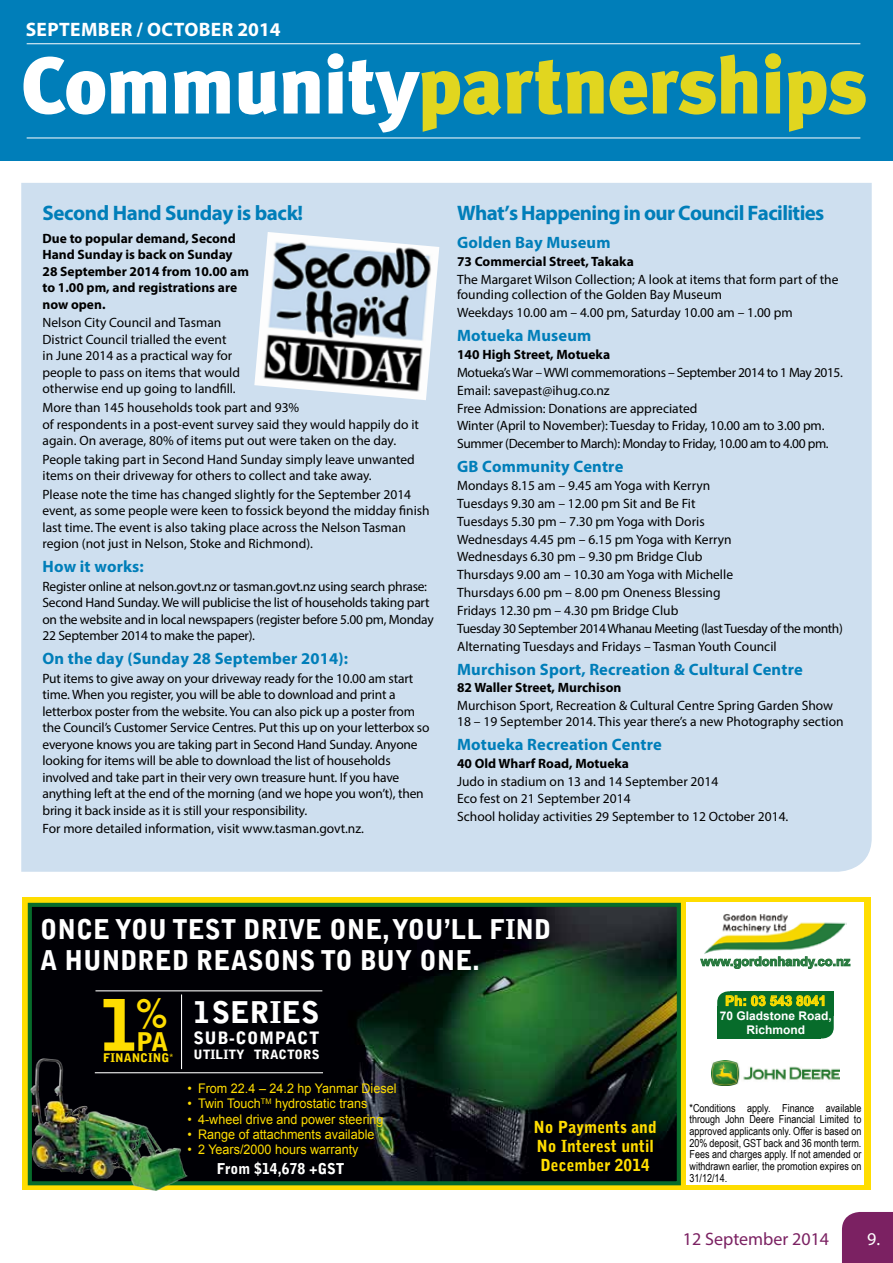
<style>
.page{position:relative;width:893px;height:1263px;background:#fff}
.page>*{position:absolute;margin:0;border:0;box-sizing:border-box;transform-origin:0 0}
.t1{font:900 80.4px "Meta Plus";letter-spacing:-.01em;color:#e1d61f}
.t2{font:900 70.65px "Bell Gothic Std";color:#fd0}
.t3{font:900 35.7px "Bell Gothic Std";color:#fd0}
.t4{font:900 29.7px "Bell Gothic Std";color:#fff}
.t5{font:900 27.15px/30.9px "Bell Gothic Std";color:#fff;scale:.95 1}
.t6{font:900 25.65px "Bell Gothic Std";color:#fd0}
.t7{font:700 21px "Myriad Pro";letter-spacing:-.03em;color:#007eb9}
.t8{font:700 19.5px "Myriad Pro";letter-spacing:.02em;color:#fff}
.t9{font:18px "Myriad Pro";color:#7b2162}
.t10{font:18px "Myriad Pro";color:#fff}
.t11{font:900 16.95px "Bell Gothic Std";letter-spacing:.03em;color:#fff}
.t12{font:700 16.5px "Myriad Pro";letter-spacing:.01em;color:#007eb9}
.t13{font:900 16.5px/18.9px "Bell Gothic Std";color:#fd0;scale:.95 1}
.t14{font:900 14.85px "Bell Gothic Std";color:#fff;scale:.95 1}
.t15{font:700 13.8px "Arial";color:#fd0}
.t16{font:13.5px/16.5px "Myriad Pro";color:#000}
.t17{font:13.5px/17.9px "Myriad Pro";letter-spacing:-.02em;color:#000}
.t18{font:700 13.5px/16.5px "Myriad Pro";color:#000}
.t19{font:13.2px "Arial";color:#fd0;scale:.95 1}
.t20{font:700 12.75px "Arial";color:#24773b}
.t21{font:900 12.75px "Bell Gothic Std";color:#fff}
.t22{font:700 12px/14.4px "Arial";color:#fff;text-align:center}
.t23{font:900 11.85px "Bell Gothic Std";color:#fd0}
.t24{font:10.95px/11.7px "Arial Narrow";color:#000;text-align:justify}
.s1{color:#fff}
</style>
<div class="page">
<div style="left:842px;top:1212px;width:51px;height:51px;background:#7b2162"></div>
<div style="left:21px;top:183px;width:851px;height:689px;background:#cedfef"></div>
<svg style="left:22px;top:898px;width:849px;height:292px;background:#f7d905"></svg>
<div style="left:30px;top:905px;width:649px;height:278px;background:#000005"></div>
<img style="left:227px;top:908px;width:449px;height:272px">
<div style="left:28px;top:903px;width:653px;height:282px;border:4px solid #076c2b"></div>
<div style="left:686px;top:903px;width:178px;height:282px;background:#fff"></div>
<img style="left:704px;top:914px;width:143px;height:40px">
<svg style="left:700px;top:956px;width:150px;height:13px"></svg>
<img style="left:711px;top:1060px;width:128px;height:25px">
<img style="left:22px;top:1054px;width:187px;height:136px">
<hr style="left:95px;top:990px;width:227px;height:1px;background:#fff">
<hr style="left:95px;top:1072px;width:228px;height:1px;background:#fff">
<hr style="left:181px;top:994px;width:1px;height:75px;background:#fff">
<div style="left:717px;top:991px;width:117px;height:47px;background:#076c2b;border-radius:11px"></div>
<svg style="left:726px;top:995px;width:98px;height:11px"></svg>
<div style="left:0;top:0;width:893px;height:160px;background:#007eb9"></div>
<hr style="left:27px;top:43px;width:833px;height:1px;background:#fff">
<hr style="left:27px;top:138px;width:833px;height:1px;background:#fff">
<img style="left:254px;top:232px;width:185px;height:168px">
<h3 class="t8" style="left:26px;top:17px;width:256px">SEPTEMBER / OCTOBER 2014</h3>
<h1 class="t1" style="left:21px;top:39px;width:847px"><span class="s1">Community</span>partnerships</h1>
<h3 class="t7" style="left:43px;top:199px;width:262px">Second Hand Sunday is back!</h3>
<p class="t18" style="left:43px;top:229px;width:208px">Due to popular demand, Second<br>Hand Sunday is back on Sunday<br>28 September 2014 from 10.00 am to 1.00 pm, and registrations are now open.</p>
<p class="t16" style="left:43px;top:314px;width:199px">Nelson City Council and Tasman District Council trialled the event in June 2014 as a practical way for people to pass on items that would otherwise end up going to landfill.</p>
<p class="t16" style="left:43px;top:399px;width:378px">More than 145 households took part and 93%<br>of respondents in a post-event survey said they would happily do it again. On average, 80% of items put out were taken on the day.</p>
<p class="t16" style="left:43px;top:451px;width:374px">People taking part in Second Hand Sunday simply leave unwanted items on their driveway for others to collect and take away.</p>
<p class="t16" style="left:43px;top:486px;width:389px">Please note the time has changed slightly for the September 2014 event, as some people were keen to fossick beyond the midday finish last time. The event is also taking place across the Nelson Tasman region (not just in Nelson, Stoke and Richmond).</p>
<p class="t12" style="left:43px;top:556px;width:103px">How it works:</p>
<p class="t17" style="left:43px;top:578px;width:393px;line-height:16.5px">Register online at nelson.govt.nz or tasman.govt.nz using search phrase:<br>Second Hand Sunday. We will publicise the list of households taking part on the website and in local newspapers (register before 5.00 pm, Monday 22 September 2014 to make the paper).</p>
<p class="t12" style="left:43px;top:648px;width:307px">On the day (Sunday 28 September 2014):</p>
<p class="t16" style="left:43px;top:669px;width:388px">Put items to give away on your driveway ready for the 10.00 am start time. When you register, you will be able to download and print a letterbox poster from the website. You can also pick up a poster from the Council’s Customer Service Centres. Put this up on your letterbox so everyone knows you are taking part in Second Hand Sunday. Anyone looking for items will be able to download the list of households involved and take part in their very own treasure hunt. If you have anything left at the end of the morning (and we hope you won’t), then bring it back inside as it is still your responsibility.</p>
<p class="t16" style="left:43px;top:820px;width:323px">For more detailed information, visit www.tasman.govt.nz.</p>
<h3 class="t7" style="left:457px;top:199px;width:369px">What’s Happening in our Council Facilities</h3>
<p class="t12" style="left:457px;top:232px;width:155px">Golden Bay Museum</p>
<p class="t18" style="left:457px;top:252px;width:178px">73 Commercial Street, Takaka</p>
<p class="t16" style="left:457px;top:271px;width:383px;line-height:15.8px">The Margaret Wilson Collection; A look at items that form part of the founding collection of the Golden Bay Museum</p>
<p class="t16" style="left:457px;top:304px;width:337px">Weekdays 10.00 am – 4.00 pm, Saturday 10.00 am – 1.00 pm</p>
<p class="t12" style="left:457px;top:325px;width:136px">Motueka Museum</p>
<p class="t18" style="left:457px;top:346px;width:155px">140 High Street, Motueka</p>
<p class="t17" style="left:457px;top:363px;width:387px">Motueka’s War – WWI commemorations – September 2014 to 1 May 2015.<br>Email: savepast@ihug.co.nz<br>Free Admission: Donations are appreciated<br>Winter (April to November): Tuesday to Friday, 10.00 am to 3.00 pm.<br>Summer (December to March): Monday to Friday, 10.00 am to 4.00 pm.</p>
<p class="t12" style="left:457px;top:456px;width:168px">GB Community Centre</p>
<p class="t16" style="left:457px;top:476px;width:387px;line-height:17.9px">Mondays 8.15 am – 9.45 am Yoga with Kerryn<br>Tuesdays 9.30 am – 12.00 pm Sit and Be Fit<br>Tuesdays 5.30 pm – 7.30 pm Yoga with Doris<br>Wednesdays 4.45 pm – 6.15 pm Yoga with Kerryn<br>Wednesdays 6.30 pm – 9.30 pm Bridge Club<br>Thursdays 9.00 am – 10.30 am Yoga with Michelle<br>Thursdays 6.00 pm – 8.00 pm Oneness Blessing<br>Fridays 12.30 pm – 4.30 pm Bridge Club<br>Tuesday 30 September 2014 Whanau Meeting (last Tuesday of the month)<br>Alternating Tuesdays and Fridays – Tasman Youth Council</p>
<p class="t12" style="left:457px;top:658px;width:347px">Murchison Sport, Recreation &amp; Cultural Centre</p>
<p class="t18" style="left:457px;top:679px;width:166px">82 Waller Street, Murchison</p>
<p class="t16" style="left:457px;top:698px;width:388px;line-height:15.8px">Murchison Sport, Recreation &amp; Cultural Centre Spring Garden Show<br>18 – 19 September 2014. This year there’s a new Photography section</p>
<p class="t12" style="left:457px;top:733px;width:206px">Motueka Recreation Centre</p>
<p class="t18" style="left:457px;top:754px;width:173px">40 Old Wharf Road, Motueka</p>
<p class="t16" style="left:457px;top:772px;width:333px;line-height:17.9px">Judo in stadium on 13 and 14 September 2014<br>Eco fest on 21 September 2014<br>School holiday activities 29 September to 12 October 2014.</p>
<h3 class="t5" style="left:40px;top:914px;width:539px">ONCE YOU TEST DRIVE ONE, YOU’LL FIND<br>A HUNDRED REASONS TO BUY ONE.</h3>
<h3 class="t4" style="left:194px;top:995px;width:127px">1 SERIES</h3>
<p class="t11" style="left:194px;top:1028px;width:127px">SUB-COMPACT</p>
<h3 class="t3" style="left:136px;top:991px;width:33px">%</h3>
<h3 class="t6" style="left:136px;top:1027px;width:34px">PA</h3>
<p class="t23" style="left:103px;top:1051px;width:71px">FINANCING<sup>*</sup></p>
<h2 class="t2" style="left:99px;top:984px;width:41px">1</h2>
<p class="t21" style="left:194px;top:1047px;width:127px">UTILITY TRACTORS</p>
<p class="t19" style="left:188px;top:1080px;width:221px">• From 22.4 – 24.2 hp Yanmar Diesel</p>
<p class="t19" style="left:188px;top:1095px;width:191px">• Twin Touch<sup>TM</sup> hydrostatic trans</p>
<p class="t19" style="left:188px;top:1110px;width:208px">• 4-wheel drive and power steering</p>
<p class="t19" style="left:188px;top:1125px;width:198px">• Range of attachments available</p>
<p class="t19" style="left:188px;top:1140px;width:181px">• 2 Years/2000 hours warranty</p>
<p class="t14" style="left:217px;top:1160px;width:136px">From $14,678 +GST</p>
<p class="t13" style="left:533px;top:1117px;width:131px">No Payments and<br>No Interest until<br>December 2014</p>
<p class="t20" style="left:701px;top:953px;width:151px">www.gordonhandy.co.nz</p>
<p class="t15" style="left:725px;top:991px;width:103px">Ph: 03 543 8041</p>
<p class="t22" style="left:720px;top:1009px;width:114px">70 Gladstone Road,<br>Richmond</p>
<p class="t24" style="left:689px;top:1102px;width:173px">*Conditions apply. Finance available through John Deere Financial Limited to approved applicants only. Offer is based on 20% deposit, GST back and 36 month term.<br>Fees and charges apply. If not amended or withdrawn earlier, the promotion expires on 31/12/14.</p>
<h3 class="t9" style="left:683px;top:1227px;width:148px">12 September 2014</h3>
<h3 class="t10" style="left:867px;top:1227px;width:14px">9.</h3>
</div>
